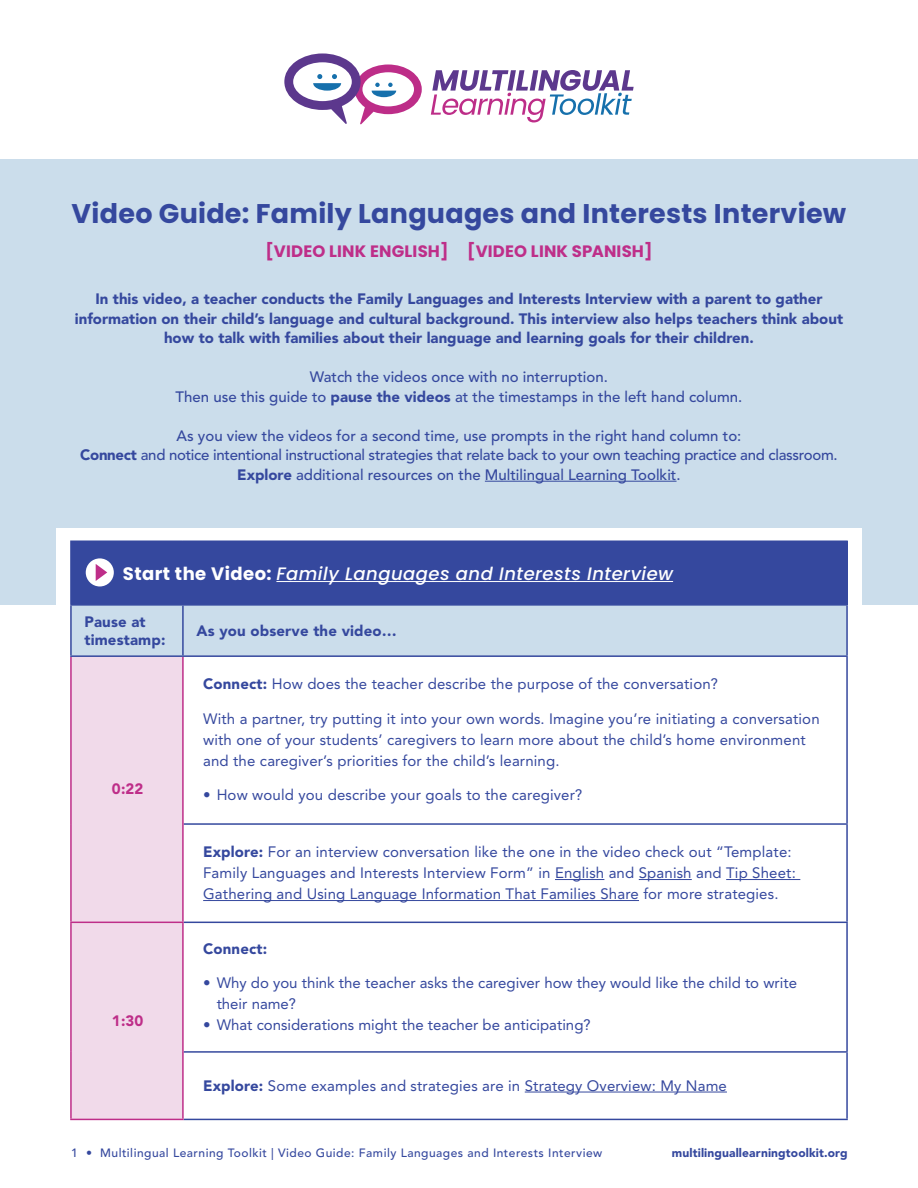
<style>
.page{position:relative;width:918px;height:1188px;background:#fff}
.page>*{position:absolute;margin:0;border:0;box-sizing:border-box;transform-origin:0 0}
.Bold_subhead{font:700 27px "Poppins";letter-spacing:.01em;color:#35489e}
.line_header{font:italic 500 18px "Poppins";letter-spacing:.025em;color:#fff}
.Bold_subhead-2{font:700 16.5px "Poppins";letter-spacing:.01em;color:#be2e89}
.New_CHART_BODY{font:15px/21px "Avenir LT Std";letter-spacing:.01em;color:#35489e}
.t1{font:500 15px/19.5px "Avenir LT Std";color:#35489e;text-align:center}
.New_CHART_BODY-2{font:900 15px/19.5px "Avenir LT Std";color:#35489e;text-align:center}
.Chart_10{font:900 15px "Avenir LT Std";color:#be2e89}
.t2{font:500 12px "Avenir LT Std";letter-spacing:.04em;color:#35489e}
.t3{font:900 12px "Avenir LT Std";letter-spacing:.01em;color:#35489e}
.s1{font-weight:900}
.s2{font-weight:700;font-style:normal}
</style>
<div class="page">
<div style="left:0;top:159px;width:918px;height:446px;background:#cbddeb"></div>
<div style="left:56px;top:528px;width:806px;height:137px;background:#fff"></div>
<hr style="left:485px;top:481px;width:192px;height:1px;background:#35489e">
<svg style="left:431px;top:70px;width:203px;height:52px"></svg>
<svg style="left:284px;top:53px;width:138px;height:72px"></svg>
<div style="left:71px;top:541px;width:776px;height:64px;background:#35489e"></div>
<div style="left:72px;top:606px;width:774px;height:49px;background:#cbddeb"></div>
<div style="left:72px;top:657px;width:110px;height:462px;background:#f1daea"></div>
<svg style="left:184px;top:879px;width:662px;height:240px"></svg>
<hr style="left:184px;top:1051px;width:664px;height:2px;background:#35489e">
<hr style="left:184px;top:1119px;width:664px;height:1px;background:#35489e">
<hr style="left:70px;top:540px;width:113px;height:2px;background:#35489e">
<hr style="left:70px;top:542px;width:2px;height:62px;background:#35489e">
<hr style="left:183px;top:540px;width:665px;height:2px;background:#35489e">
<hr style="left:846px;top:542px;width:2px;height:62px;background:#35489e">
<hr style="left:184px;top:823px;width:664px;height:2px;background:#35489e">
<hr style="left:184px;top:922px;width:664px;height:1px;background:#35489e">
<hr style="left:182px;top:606px;width:2px;height:49px;background:#35489e">
<hr style="left:846px;top:657px;width:2px;height:166px;background:#35489e">
<hr style="left:846px;top:825px;width:2px;height:97px;background:#35489e">
<hr style="left:846px;top:923px;width:2px;height:128px;background:#35489e">
<hr style="left:846px;top:1053px;width:2px;height:66px;background:#35489e">
<hr style="left:70px;top:923px;width:2px;height:129px;background:#be2e89">
<hr style="left:182px;top:923px;width:2px;height:129px;background:#be2e89">
<hr style="left:70px;top:1052px;width:2px;height:67px;background:#be2e89">
<hr style="left:182px;top:1052px;width:2px;height:67px;background:#be2e89">
<hr style="left:70px;top:1119px;width:114px;height:1px;background:#be2e89">
<hr style="left:70px;top:657px;width:2px;height:167px;background:#be2e89">
<hr style="left:182px;top:657px;width:2px;height:167px;background:#be2e89">
<hr style="left:70px;top:824px;width:2px;height:98px;background:#be2e89">
<hr style="left:182px;top:824px;width:2px;height:98px;background:#be2e89">
<hr style="left:70px;top:922px;width:114px;height:1px;background:#be2e89">
<hr style="left:70px;top:604px;width:113px;height:2px;background:#35489e">
<hr style="left:70px;top:606px;width:2px;height:49px;background:#35489e">
<hr style="left:183px;top:604px;width:665px;height:2px;background:#35489e">
<hr style="left:846px;top:606px;width:2px;height:49px;background:#35489e">
<hr style="left:70px;top:655px;width:113px;height:2px;background:#35489e">
<hr style="left:183px;top:655px;width:665px;height:2px;background:#35489e">
<hr style="left:276px;top:581px;width:397px;height:1px;background:#fff">
<hr style="left:555px;top:879px;width:49px;height:1px;background:#35489e">
<hr style="left:639px;top:879px;width:53px;height:1px;background:#35489e">
<hr style="left:726px;top:879px;width:74px;height:1px;background:#35489e">
<hr style="left:203px;top:900px;width:436px;height:1px;background:#35489e">
<hr style="left:525px;top:1092px;width:202px;height:1px;background:#35489e">
<div style="left:86px;top:558px;width:28px;height:28px;background:#fff;border-radius:50%"></div>
<svg style="left:96px;top:564px;width:11px;height:17px"></svg>
<p class="Bold_subhead" style="left:72px;top:198px;width:776px">Video Guide: Family Languages and Interests Interview</p>
<p class="Bold_subhead-2" style="left:265px;top:242px;width:389px">[VIDEO LINK ENGLISH] [VIDEO LINK SPANISH]</p>
<p class="New_CHART_BODY-2" style="left:75px;top:289px;width:770px">In this video, a teacher conducts the Family Languages and Interests Interview with a parent to gather information on their child’s language and cultural background. This interview also helps teachers think about how to talk with families about their language and learning goals for their children.</p>
<p class="t1" style="left:176px;top:368px;width:568px">Watch the videos once with no interruption.<br>Then use this guide to <span class="s1">pause the videos</span> at the timestamps in the left hand column.</p>
<p class="t1" style="left:80px;top:426px;width:759px">As you view the videos for a second time, use prompts in the right hand column to:<br><span class="s1">Connect</span> and notice intentional instructional strategies that relate back to your own teaching practice and classroom.<br><span class="s1">Explore</span> additional resources on the Multilingual Learning Toolkit.</p>
<p class="line_header" style="left:123px;top:563px;width:552px"><span class="s2">Start the Video:</span> Family Languages and Interests Interview</p>
<p class="New_CHART_BODY-2" style="left:84px;top:613px;width:83px;line-height:18px;text-align:left">Pause at timestamp:</p>
<p class="New_CHART_BODY-2" style="left:196px;top:621px;width:202px">As you observe the video…</p>
<p class="Chart_10" style="left:112px;top:780px;width:33px">0:22</p>
<p class="Chart_10" style="left:112px;top:1011px;width:33px">1:30</p>
<p class="New_CHART_BODY" style="left:203px;top:674px;width:516px"><span class="s1">Connect:</span> How does the teacher describe the purpose of the conversation?</p>
<p class="New_CHART_BODY" style="left:203px;top:708px;width:618px">With a partner, try putting it into your own words. Imagine you’re initiating a conversation with one of your students’ caregivers to learn more about the child’s home environment and the caregiver’s priorities for the child’s learning.</p>
<p class="New_CHART_BODY" style="left:203px;top:785px;width:381px">• How would you describe your goals to the caregiver?</p>
<p class="New_CHART_BODY" style="left:203px;top:841px;width:594px"><span class="s1">Explore:</span> For an interview conversation like the one in the video check out “Template:<br>Family Languages and Interests Interview Form” in English and Spanish and Tip Sheet:<br>Gathering and Using Language Information That Families Share for more strategies.</p>
<p class="New_CHART_BODY-2" style="left:203px;top:939px;width:66px">Connect:</p>
<p class="New_CHART_BODY" style="left:217px;top:973px;width:582px;text-indent:-14px">• Why do you think the teacher asks the caregiver how they would like the child to write their name?</p>
<p class="New_CHART_BODY" style="left:203px;top:1015px;width:389px">• What considerations might the teacher be anticipating?</p>
<p class="New_CHART_BODY" style="left:203px;top:1075px;width:525px"><span class="s1">Explore:</span> Some examples and strategies are in Strategy Overview: My Name</p>
<p class="t2" style="left:71px;top:1146px;width:533px">1 • Multilingual Learning Toolkit | Video Guide: Family Languages and Interests Interview</p>
<p class="t3" style="left:672px;top:1146px;width:177px">multilinguallearningtoolkit.org</p>
</div>
